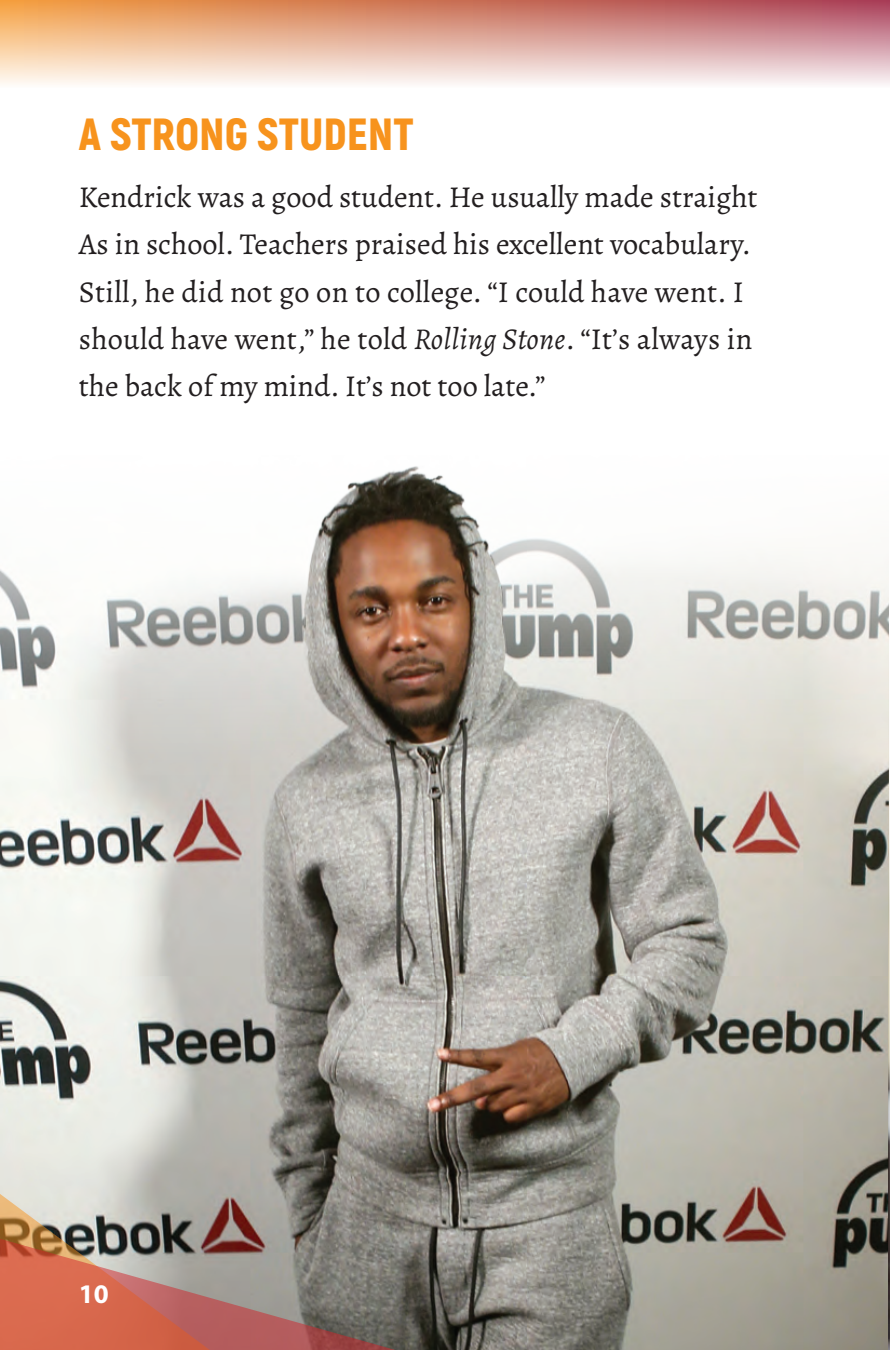
<style>
.page{position:relative;width:890px;height:1350px;background:#fff}
.page>*{position:absolute;margin:0;border:0;box-sizing:border-box;transform-origin:0 0}
.subhead_1{font:900 45px "Akrobat";color:#f7931d}
.body_main_black{font:30.38px/47px "Alegreya";color:#231f20}
.t1{font:700 27px "Myriad Pro";color:#fff}
.s1{font-style:italic}
</style>
<div class="page">
<svg style="left:0;top:0;width:890px;height:84px;background:#e3b1a1"></svg>
<img style="left:0;top:466px;width:889px;height:884px">
<img style="left:889px;top:801px;width:1px;height:541px">
<svg style="left:228px;top:1232px;width:215px;height:118px;background:#80706a"></svg>
<svg style="left:0;top:1177px;width:228px;height:173px;background:#bc8777"></svg>
<svg style="left:887px;top:0;width:3px;height:8px"></svg>
<svg style="left:887px;top:1342px;width:3px;height:8px"></svg>
<p class="subhead_1" style="left:79px;top:105px;width:336px">A STRONG STUDENT</p>
<p class="body_main_black" style="left:79px;top:174px;width:680px">Kendrick was a good student. He usually made straight As in school. Teachers praised his excellent vocabulary.<br>Still, he did not go on to college. “I could have went. I should have went,” he told <span class="s1">Rolling Stone</span>. “It’s always in the back of my mind. It’s not too late.”</p>
<p class="t1" style="left:79px;top:1276px;width:31px">10</p>
</div>
